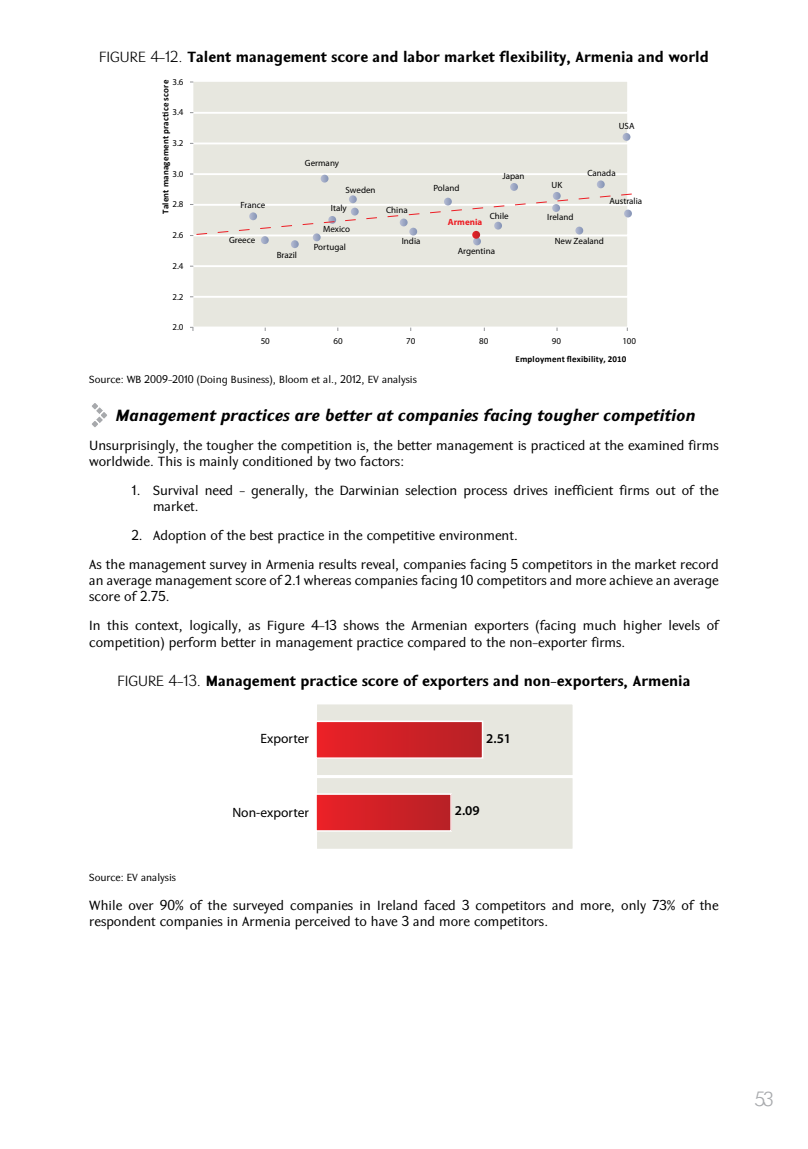
<style>
.page{position:relative;width:808px;height:1149px;background:#fff}
.page>*{position:absolute;margin:0;border:0;box-sizing:border-box;transform-origin:0 0}
.t1{font:300 22.5px "Futura";color:#a7a9ac}
.t2{font:italic 700 16.5px "GHEA Koryun";color:#000}
.t3{font:700 15px "GHEA Koryun";color:#000}
.t4{font:13.5px/16.2px "GHEA Koryun";color:#000}
.t5{font:13.5px "Myriad Pro";color:#000}
.t6{font:600 13.5px "Myriad Pro";color:#000}
.t7{font:10.5px "GHEA Koryun";color:#000}
.t8{font:9px/18.3px "Myriad Pro";color:#000}
.t9{font:700 9px "Calibri";letter-spacing:.02em;color:#000}
.t10{font:700 9px "Myriad Pro";color:#ed1d24}
.s1{font-weight:300}
</style>
<div class="page">
<div style="left:191px;top:294px;width:438px;height:34px;background:#e7e7df;border:2px solid #fff"></div>
<div style="left:191px;top:264px;width:438px;height:34px;background:#e7e7df;border:2px solid #fff"></div>
<div style="left:191px;top:233px;width:438px;height:34px;background:#e7e7df;border:2px solid #fff"></div>
<div style="left:191px;top:141px;width:438px;height:34px;background:#e7e7df;border:2px solid #fff"></div>
<div style="left:191px;top:110px;width:438px;height:34px;background:#e7e7df;border:2px solid #fff"></div>
<div style="left:191px;top:80px;width:438px;height:34px;background:#e7e7df;border:2px solid #fff"></div>
<svg style="left:622px;top:133px;width:8px;height:8px"></svg>
<svg style="left:190px;top:173px;width:442px;height:75px"></svg>
<svg style="left:92px;top:403px;width:15px;height:24px"></svg>
<div style="left:314px;top:701px;width:262px;height:76px;background:#e7e7df;border:3px solid #fff"></div>
<div style="left:314px;top:774px;width:262px;height:77px;background:#e7e7df;border:3px solid #fff"></div>
<div style="left:316px;top:721px;width:166px;height:37px;background:linear-gradient(to right,#ea2127,#b72126)"></div>
<div style="left:315px;top:720px;width:168px;height:38px;border:2px solid #fff"></div>
<div style="left:316px;top:793px;width:135px;height:37px;background:linear-gradient(to right,#ea2127,#b62126)"></div>
<div style="left:315px;top:793px;width:137px;height:38px;border:2px solid #fff"></div>
<p class="t3" style="left:99px;top:47px;width:611px"><span class="s1">FIGURE 4-12.</span> Talent management score and labor market flexibility, Armenia and world</p>
<p class="t8" style="left:172px;top:72px;width:13px">3.6</p>
<p class="t8" style="left:172px;top:103px;width:13px">3.4</p>
<p class="t8" style="left:172px;top:134px;width:13px">3.2</p>
<p class="t8" style="left:172px;top:164px;width:13px">3.0</p>
<p class="t8" style="left:172px;top:195px;width:13px">2.8</p>
<p class="t8" style="left:172px;top:226px;width:13px">2.6</p>
<p class="t8" style="left:172px;top:256px;width:13px">2.4</p>
<p class="t8" style="left:172px;top:287px;width:13px">2.2</p>
<p class="t8" style="left:172px;top:318px;width:13px">2.0</p>
<p class="t9" style="left:160px;top:213px;width:135px;rotate:-90deg">Talent management practice score</p>
<p class="t8" style="left:240px;top:195px;width:26px">France</p>
<p class="t8" style="left:229px;top:231px;width:28px">Greece</p>
<p class="t8" style="left:277px;top:245px;width:22px">Brazil</p>
<p class="t8" style="left:305px;top:153px;width:36px">Germany</p>
<p class="t8" style="left:331px;top:181px;width:46px;text-indent:15px">Sweden<br>Italy</p>
<p class="t8" style="left:323px;top:219px;width:28px">Mexico</p>
<p class="t8" style="left:314px;top:238px;width:34px">Portugal</p>
<p class="t8" style="left:386px;top:201px;width:23px">China</p>
<p class="t8" style="left:402px;top:232px;width:20px">India</p>
<p class="t8" style="left:619px;top:117px;width:17px">USA</p>
<p class="t8" style="left:587px;top:163px;width:30px">Canada</p>
<p class="t8" style="left:609px;top:191px;width:34px">Australia</p>
<p class="t8" style="left:555px;top:232px;width:51px">New Zealand</p>
<p class="t8" style="left:502px;top:167px;width:24px">Japan</p>
<p class="t8" style="left:552px;top:176px;width:12px">UK</p>
<p class="t8" style="left:433px;top:179px;width:28px">Poland</p>
<p class="t10" style="left:448px;top:215px;width:36px">Armenia</p>
<p class="t8" style="left:458px;top:242px;width:39px">Argentina</p>
<p class="t8" style="left:490px;top:206px;width:20px">Chile</p>
<p class="t8" style="left:547px;top:208px;width:28px">Ireland</p>
<p class="t8" style="left:261px;top:332px;width:11px">50</p>
<p class="t8" style="left:333px;top:332px;width:11px">60</p>
<p class="t8" style="left:406px;top:332px;width:11px">70</p>
<p class="t8" style="left:479px;top:332px;width:11px">80</p>
<p class="t8" style="left:552px;top:332px;width:11px">90</p>
<p class="t8" style="left:622px;top:332px;width:15px">100</p>
<p class="t7" style="left:89px;top:373px;width:329px">Source: WB 2009-2010 (Doing Business), Bloom et al., 2012, EV analysis</p>
<p class="t2" style="left:115px;top:404px;width:581px">Management practices are better at companies facing tougher competition</p>
<p class="t4" style="left:89px;top:437px;width:631px">Unsurprisingly, the tougher the competition is, the better management is practiced at the examined firms worldwide. This is mainly conditioned by two factors:</p>
<p class="t4" style="left:153px;top:482px;width:567px;text-indent:-21px">1. Survival need - generally, the Darwinian selection process drives inefficient firms out of the market.</p>
<p class="t4" style="left:89px;top:521px;width:631px;line-height:29px;text-indent:43px">2. Adoption of the best practice in the competitive environment.<br>As the management survey in Armenia results reveal, companies facing 5 competitors in the market record</p>
<p class="t4" style="left:89px;top:572px;width:631px">an average management score of 2.1 whereas companies facing 10 competitors and more achieve an average score of 2.75.</p>
<p class="t4" style="left:89px;top:617px;width:632px">In this context, logically, as Figure 4-13 shows the Armenian exporters (facing much higher levels of competition) perform better in management practice compared to the non-exporter firms.</p>
<p class="t3" style="left:117px;top:670px;width:575px"><span class="s1">FI GURE 4-13.</span> Management practice score of exporters and non-exporters, Armenia</p>
<p class="t9" style="left:515px;top:353px;width:112px">Employment flexibility, 2010</p>
<p class="t5" style="left:261px;top:730px;width:50px">Exporter</p>
<p class="t5" style="left:232px;top:804px;width:78px">Non-exporter</p>
<p class="t6" style="left:486px;top:730px;width:26px">2.51</p>
<p class="t6" style="left:455px;top:802px;width:26px">2.09</p>
<p class="t7" style="left:89px;top:870px;width:88px">Source: EV analysis</p>
<p class="t4" style="left:89px;top:897px;width:631px">While over 90% of the surveyed companies in Ireland faced 3 competitors and more, only 73% of the respondent companies in Armenia perceived to have 3 and more competitors.</p>
<h1 class="t1" style="left:755px;top:1086px;width:20px">53</h1>
</div>
